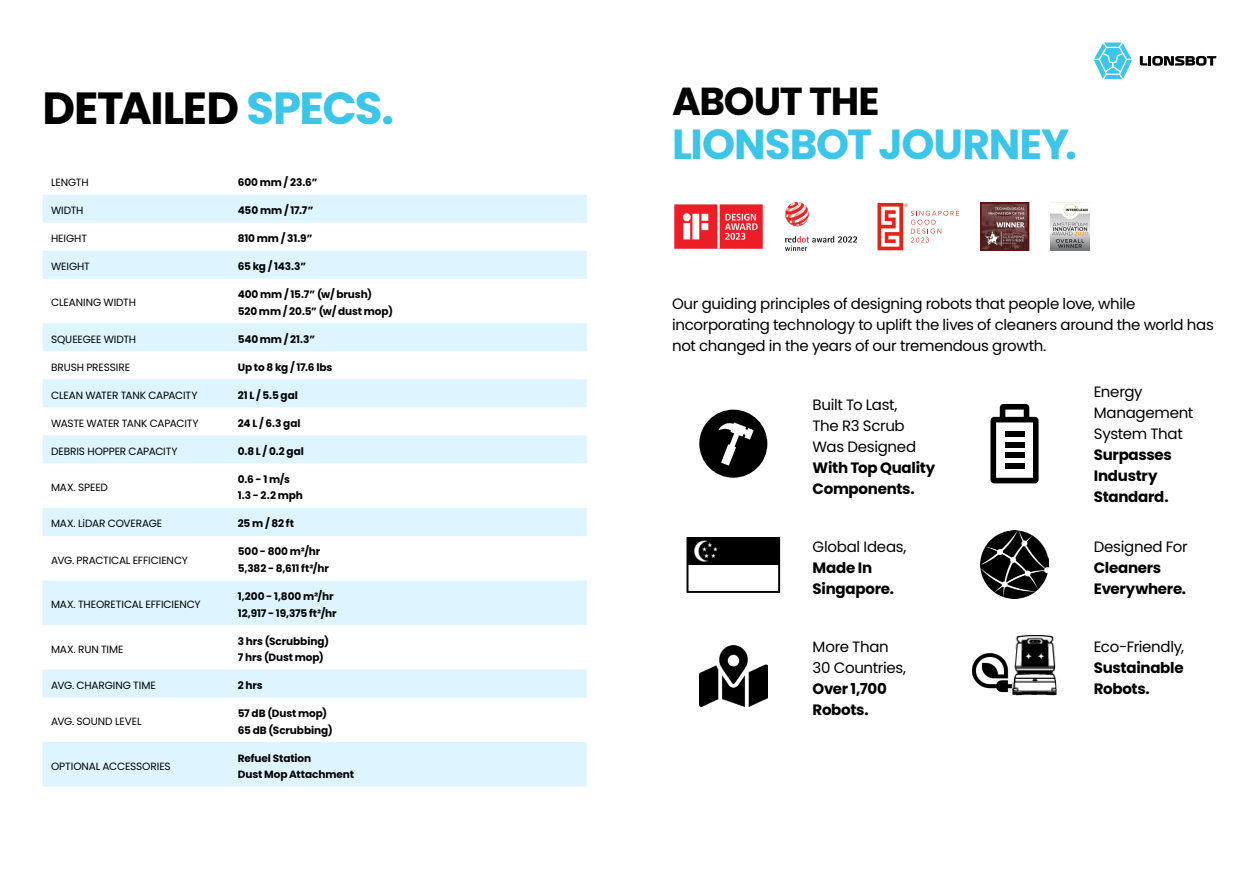
<style>
.page{position:relative;width:1259px;height:893px;background:#fff}
.page>*{position:absolute;margin:0;border:0;box-sizing:border-box;transform-origin:0 0}
.t1{font:700 45px "Poppins";letter-spacing:-.035em;color:#000}
.t2{font:700 42px "Poppins";letter-spacing:-.025em;color:#3ac5e9}
.t3{font:700 39px "Poppins";letter-spacing:-.03em;color:#000}
.t4{font:15px/21px "Poppins";letter-spacing:-.02em;color:#000}
.t5{font:700 15px/21px "Poppins";letter-spacing:-.02em;color:#000}
.t6{font:700 10.5px/16.5px "Poppins";letter-spacing:-.005em;color:#000}
.t7{font:10.5px "Poppins";letter-spacing:-.015em;color:#000}
.s1{color:#3ac5e9}
</style>
<div class="page">
<svg style="left:1094px;top:43px;width:38px;height:36px"></svg>
<svg style="left:1139px;top:56px;width:77px;height:10px"></svg>
<svg style="left:43px;top:195px;width:544px;height:592px"></svg>
<img style="left:980px;top:531px;width:68px;height:68px">
<img style="left:699px;top:645px;width:68px;height:62px">
<img style="left:1015px;top:635px;width:41px;height:60px">
<img style="left:972px;top:653px;width:43px;height:42px">
<svg style="left:699px;top:410px;width:68px;height:68px"></svg>
<svg style="left:990px;top:404px;width:48px;height:79px"></svg>
<div style="left:1005px;top:463px;width:19px;height:6px;background:#000"></div>
<div style="left:1005px;top:431px;width:19px;height:6px;background:#000"></div>
<div style="left:1005px;top:442px;width:19px;height:5px;background:#000"></div>
<div style="left:1005px;top:452px;width:19px;height:6px;background:#000"></div>
<img style="left:689px;top:540px;width:88px;height:25px">
<div style="left:686px;top:537px;width:94px;height:56px;border:2px solid #000"></div>
<img style="left:980px;top:202px;width:49px;height:49px">
<img style="left:1050px;top:202px;width:39px;height:49px">
<img style="left:785px;top:203px;width:71px;height:47px">
<img style="left:674px;top:204px;width:89px;height:45px">
<svg style="left:877px;top:203px;width:82px;height:47px"></svg>
<h1 class="t1" style="left:43px;top:82px;width:353px">DETAILED <span class="s1">SPECS.</span></h1>
<p class="t7" style="left:51px;top:176px;width:39px">LENGTH</p>
<p class="t6" style="left:238px;top:174px;width:81px">600 mm / 23.6”</p>
<p class="t7" style="left:51px;top:204px;width:34px">WIDTH</p>
<p class="t6" style="left:238px;top:202px;width:77px">450 mm / 17.7”</p>
<p class="t7" style="left:51px;top:232px;width:38px">HEIGHT</p>
<p class="t6" style="left:238px;top:230px;width:76px">810 mm / 31.9”</p>
<p class="t7" style="left:51px;top:260px;width:40px">WEIGHT</p>
<p class="t6" style="left:238px;top:258px;width:70px">65 kg / 143.3”</p>
<p class="t7" style="left:51px;top:297px;width:86px">CLEANING WIDTH</p>
<p class="t6" style="left:238px;top:286px;width:157px">400 mm / 15.7” (w/ brush)<br>520 mm / 20.5” (w/ dust mop)</p>
<p class="t7" style="left:51px;top:333px;width:87px">SQUEEGEE WIDTH</p>
<p class="t6" style="left:238px;top:331px;width:79px">540 mm / 21.3”</p>
<p class="t7" style="left:51px;top:361px;width:81px">BRUSH PRESSIRE</p>
<p class="t6" style="left:238px;top:359px;width:96px">Up to 8 kg / 17.6 lbs</p>
<p class="t7" style="left:51px;top:389px;width:148px">CLEAN WATER TANK CAPACITY</p>
<p class="t6" style="left:238px;top:387px;width:62px">21 L / 5.5 gal</p>
<p class="t7" style="left:51px;top:417px;width:149px">WASTE WATER TANK CAPACITY</p>
<p class="t6" style="left:238px;top:415px;width:64px">24 L / 6.3 gal</p>
<p class="t7" style="left:51px;top:445px;width:128px">DEBRIS HOPPER CAPACITY</p>
<p class="t6" style="left:238px;top:443px;width:68px">0.8 L / 0.2 gal</p>
<p class="t7" style="left:51px;top:481px;width:58px">MAX. SPEED</p>
<p class="t6" style="left:238px;top:471px;width:67px">0.6 - 1 m/s<br>1.3 - 2.2 mph</p>
<p class="t7" style="left:51px;top:518px;width:113px">MAX. LiDAR COVERAGE</p>
<p class="t6" style="left:238px;top:516px;width:58px">25 m / 82 ft</p>
<p class="t7" style="left:51px;top:554px;width:138px">AVG. PRACTICAL EFFICIENCY</p>
<p class="t6" style="left:238px;top:544px;width:93px">500 - 800 m²/hr<br>5,382 - 8,611 ft²/hr</p>
<p class="t7" style="left:51px;top:598px;width:151px">MAX. THEORETICAL EFFICIENCY</p>
<p class="t6" style="left:238px;top:588px;width:100px">1,200 - 1,800 m²/hr<br>12,917 - 19,375 ft²/hr</p>
<p class="t7" style="left:51px;top:643px;width:74px">MAX. RUN TIME</p>
<p class="t6" style="left:238px;top:633px;width:93px">3 hrs (Scrubbing)<br>7 hrs (Dust mop)</p>
<p class="t7" style="left:51px;top:679px;width:106px">AVG. CHARGING TIME</p>
<p class="t6" style="left:238px;top:677px;width:26px">2 hrs</p>
<p class="t7" style="left:51px;top:716px;width:92px">AVG. SOUND LEVEL</p>
<p class="t6" style="left:238px;top:705px;width:97px">57 dB (Dust mop)<br>65 dB (Scrubbing)</p>
<p class="t7" style="left:51px;top:760px;width:121px">OPTIONAL ACCESSORIES</p>
<p class="t6" style="left:238px;top:750px;width:118px">Refuel Station<br>Dust Mop Attachment</p>
<h3 class="t3" style="left:672px;top:79px;width:209px">ABOUT THE</h3>
<h2 class="t2" style="left:672px;top:120px;width:406px">LIONSBOT JOURNEY.</h2>
<h3 class="t4" style="left:672px;top:294px;width:543px">Our guiding principles of designing robots that people love, while incorporating technology to uplift the lives of cleaners around the world has not changed in the years of our tremendous growth.</h3>
<h3 class="t4" style="left:812px;top:394px;width:105px">Built To Last,<br>The R3 Scrub<br>Was Designed</h3>
<h3 class="t5" style="left:812px;top:457px;width:124px">With Top Quality<br>Components.</h3>
<h3 class="t4" style="left:812px;top:536px;width:95px">Global Ideas,</h3>
<h3 class="t5" style="left:812px;top:557px;width:83px">Made In<br>Singapore.</h3>
<h3 class="t4" style="left:812px;top:636px;width:95px">More Than<br>30 Countries,</h3>
<h3 class="t5" style="left:812px;top:678px;width:76px">Over 1,700<br>Robots.</h3>
<h3 class="t4" style="left:1094px;top:381px;width:101px">Energy<br>Management<br>System That</h3>
<h3 class="t5" style="left:1094px;top:444px;width:79px">Surpasses<br>Industry<br>Standard.</h3>
<h3 class="t4" style="left:1094px;top:536px;width:95px">Designed For</h3>
<h3 class="t5" style="left:1094px;top:557px;width:94px">Cleaners<br>Everywhere.</h3>
<h3 class="t4" style="left:1094px;top:636px;width:92px">Eco-Friendly,</h3>
<h3 class="t5" style="left:1094px;top:657px;width:91px">Sustainable<br>Robots.</h3>
</div>
